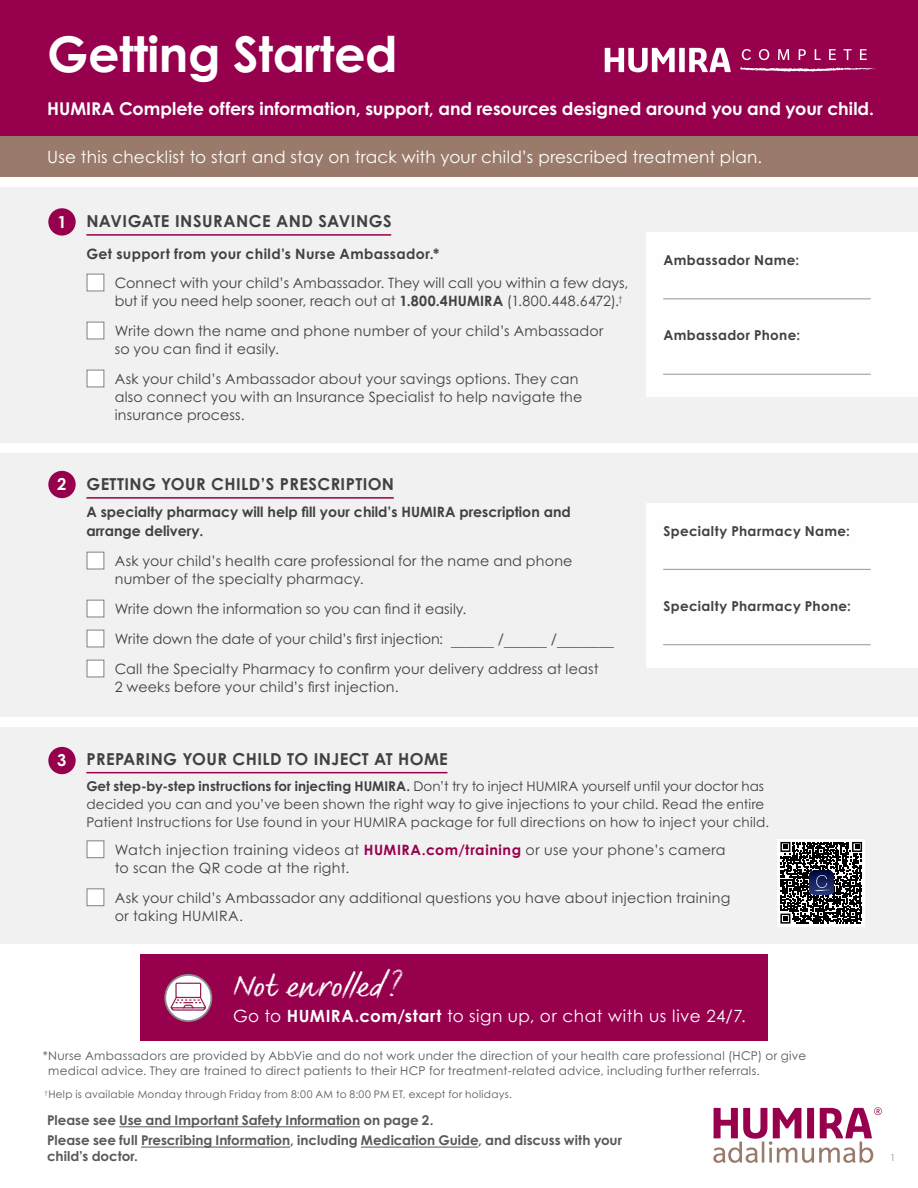
<style>
.page{position:relative;width:918px;height:1188px;background:#fff}
.page>*{position:absolute;margin:0;border:0;box-sizing:border-box;transform-origin:0 0}
.t1{font:700 49.2px "Century Gothic Pro";letter-spacing:-.01em;color:#fff}
.t2{font:31.8px "FS Sammy";letter-spacing:.005em;color:#fff}
.t3{font:700 17.7px "Century Gothic Pro";letter-spacing:-.005em;color:#fff}
.t4{font:16.8px "Century Gothic Pro";letter-spacing:.015em;color:#fff}
.t5{font:700 16.5px "Century Gothic Pro";letter-spacing:.025em;color:#414042}
.t6{font:14.25px/18px "Century Gothic Pro";letter-spacing:.015em;color:#414042}
.t7{font:700 14.25px/19.5px "Century Gothic Pro";color:#414042}
.t8{font:700 14.25px "Century Gothic Pro";letter-spacing:.025em;color:#414042}
.t9{font:700 13.65px "Century Gothic Pro";letter-spacing:.025em;color:#414042}
.t10{font:13.5px/18px "Century Gothic Pro";letter-spacing:.01em;color:#414042}
.t11{font:700 13.5px/20.2px "Century Gothic Pro";color:#58595b}
.t12{font:12px/14.4px "Century Gothic Pro";letter-spacing:.02em;color:#58595b}
.t13{font:10.5px "Century Gothic Pro";letter-spacing:.025em;color:#58595b}
.t14{font:9.75px "Century Gothic Pro";color:#939598}
.s1{color:#fff}
.s2{font-weight:700}
.s3{font-weight:700;color:#96004d}
.s4{font-size:37.5px}
</style>
<div class="page">
<div style="left:0;top:0;width:918px;height:140px;background:#96004d"></div>
<div style="left:0;top:137px;width:918px;height:40px;background:#9a7a6a"></div>
<svg style="left:742px;top:49px;width:9px;height:11px"></svg>
<svg style="left:759px;top:49px;width:10px;height:11px"></svg>
<svg style="left:778px;top:49px;width:11px;height:11px"></svg>
<svg style="left:799px;top:49px;width:7px;height:11px"></svg>
<svg style="left:815px;top:49px;width:6px;height:11px"></svg>
<svg style="left:829px;top:49px;width:7px;height:11px"></svg>
<svg style="left:844px;top:49px;width:8px;height:11px"></svg>
<svg style="left:860px;top:49px;width:7px;height:11px"></svg>
<div style="left:679px;top:48px;width:6px;height:24px;background:#fff"></div>
<svg style="left:605px;top:48px;width:70px;height:24px"></svg>
<svg style="left:689px;top:48px;width:42px;height:24px"></svg>
<svg style="left:740px;top:67px;width:136px;height:5px"></svg>
<svg style="left:713px;top:1107px;width:169px;height:56px"></svg>
<hr style="left:119px;top:1127px;width:241px;height:1px;background:#58595b">
<hr style="left:141px;top:1147px;width:149px;height:1px;background:#58595b">
<hr style="left:361px;top:1147px;width:117px;height:1px;background:#58595b">
<div style="left:0;top:454px;width:918px;height:263px;background:#f1f1f2"></div>
<div style="left:48px;top:471px;width:28px;height:27px;background:#96004d;border-radius:50%"></div>
<hr style="left:86px;top:497px;width:308px;height:2px;background:#96004d">
<div style="left:87px;top:552px;width:17px;height:17px;background:#fff;border:1px solid #808285"></div>
<div style="left:87px;top:600px;width:17px;height:17px;background:#fff;border:1px solid #808285"></div>
<div style="left:87px;top:630px;width:17px;height:17px;background:#fff;border:1px solid #808285"></div>
<div style="left:87px;top:660px;width:17px;height:17px;background:#fff;border:1px solid #808285"></div>
<div style="left:646px;top:503px;width:272px;height:165px;background:#fff"></div>
<hr style="left:663px;top:569px;width:208px;height:1px;background:#939598">
<hr style="left:663px;top:644px;width:208px;height:1px;background:#939598">
<div style="left:0;top:188px;width:918px;height:255px;background:#f1f1f2"></div>
<div style="left:646px;top:233px;width:272px;height:164px;background:#fff"></div>
<hr style="left:663px;top:298px;width:208px;height:1px;background:#939598">
<hr style="left:663px;top:374px;width:208px;height:1px;background:#939598">
<div style="left:48px;top:208px;width:28px;height:28px;background:#96004d;border-radius:50%"></div>
<hr style="left:86px;top:234px;width:305px;height:2px;background:#96004d">
<div style="left:87px;top:274px;width:17px;height:17px;background:#fff;border:1px solid #808285"></div>
<div style="left:87px;top:322px;width:17px;height:17px;background:#fff;border:1px solid #808285"></div>
<div style="left:87px;top:370px;width:17px;height:17px;background:#fff;border:1px solid #808285"></div>
<div style="left:141px;top:954px;width:627px;height:87px;background:#96004d"></div>
<svg style="left:165px;top:975px;width:46px;height:46px"></svg>
<div style="left:164px;top:974px;width:48px;height:48px;border:2px solid #8a8c8e;border-radius:50%"></div>
<svg style="left:169px;top:982px;width:38px;height:29px"></svg>
<div style="left:0;top:728px;width:918px;height:216px;background:#f1f1f2"></div>
<div style="left:48px;top:747px;width:28px;height:27px;background:#96004d;border-radius:50%"></div>
<hr style="left:86px;top:772px;width:361px;height:1px;background:#96004d">
<div style="left:87px;top:840px;width:17px;height:18px;background:#fff;border:1px solid #808285"></div>
<div style="left:87px;top:888px;width:17px;height:18px;background:#fff;border:1px solid #808285"></div>
<div style="left:778px;top:839px;width:87px;height:87px;background:#fff"></div>
<svg style="left:780px;top:842px;width:82px;height:82px"></svg>
<img style="left:809px;top:871px;width:24px;height:24px">
<h1 class="t1" style="left:47px;top:24px;width:352px">Getting Started</h1>
<p class="t3" style="left:47px;top:97px;width:828px">HUMIRA Complete offers information, support, and resources designed around you and your child.</p>
<p class="t4" style="left:47px;top:147px;width:717px">Use this checklist to start and stay on track with your child’s prescribed treatment plan.</p>
<p class="t5" style="left:58px;top:211px;width:336px"><span class="s1">1</span> NAVIGATE INSURANCE AND SAVINGS</p>
<p class="t8" style="left:86px;top:245px;width:355px">Get support from your child’s Nurse Ambassador.*</p>
<p class="t6" style="left:115px;top:274px;width:515px">Connect with your child’s Ambassador. They will call you within a few days, but if you need help sooner, reach out at <span class="s2">1.800.4HUMIRA</span> (1.800.448.6472).<sup>†</sup></p>
<p class="t6" style="left:115px;top:322px;width:490px">Write down the name and phone number of your child’s Ambassador so you can find it easily.</p>
<p class="t6" style="left:115px;top:370px;width:469px">Ask your child’s Ambassador about your savings options. They can also connect you with an Insurance Specialist to help navigate the insurance process.</p>
<p class="t5" style="left:57px;top:474px;width:338px"><span class="s1">2</span> GETTING YOUR CHILD’S PRESCRIPTION</p>
<p class="t7" style="left:86px;top:501px;width:486px">A specialty pharmacy will help fill your child’s HUMIRA prescription and arrange delivery.</p>
<p class="t6" style="left:115px;top:552px;width:459px">Ask your child’s health care professional for the name and phone number of the specialty pharmacy.</p>
<p class="t6" style="left:115px;top:594px;width:501px;line-height:30px">Write down the information so you can find it easily.<br>Write down the date of your child’s first injection: ______ /______ /________<br>Call the Specialty Pharmacy to confirm your delivery address at least</p>
<p class="t6" style="left:115px;top:678px;width:286px">2 weeks before your child’s first injection.</p>
<p class="t9" style="left:664px;top:252px;width:137px">Ambassador Name:</p>
<p class="t9" style="left:664px;top:327px;width:138px">Ambassador Phone:</p>
<p class="t9" style="left:664px;top:522px;width:188px">Specialty Pharmacy Name:</p>
<p class="t9" style="left:664px;top:597px;width:189px">Specialty Pharmacy Phone:</p>
<p class="t5" style="left:57px;top:749px;width:392px"><span class="s1">3</span> PREPARING YOUR CHILD TO INJECT AT HOME</p>
<p class="t10" style="left:86px;top:777px;width:684px"><span class="s2">Get step-by-step instructions for injecting HUMIRA.</span> Don’t try to inject HUMIRA yourself until your doctor has decided you can and you’ve been shown the right way to give injections to your child. Read the entire<br>Patient Instructions for Use found in your HUMIRA package for full directions on how to inject your child.</p>
<p class="t6" style="left:115px;top:841px;width:612px">Watch injection training videos at <span class="s3">HUMIRA.com/training</span> or use your phone’s camera to scan the QR code at the right.</p>
<p class="t6" style="left:115px;top:889px;width:617px">Ask your child’s Ambassador any additional questions you have about injection training or taking HUMIRA.</p>
<h2 class="t2" style="left:233px;top:967px;width:167px">Not enrolled<span class="s4">?</span></h2>
<p class="t4" style="left:233px;top:1006px;width:514px">Go to <span class="s2">HUMIRA.com/start</span> to sign up, or chat with us live 24/7.</p>
<p class="t12" style="left:48px;top:1049px;width:759px;text-indent:-5px">*Nurse Ambassadors are provided by AbbVie and do not work under the direction of your health care professional (HCP) or give medical advice. They are trained to direct patients to their HCP for treatment-related advice, including further referrals.</p>
<p class="t13" style="left:45px;top:1088px;width:469px"><sup>†</sup>Help is available Monday through Friday from 8:00 AM to 8:00 PM ET, except for holidays.</p>
<p class="t11" style="left:47px;top:1109px;width:576px">Please see Use and Important Safety Information on page 2.<br>Please see full Prescribing Information, including Medication Guide, and discuss with your</p>
<p class="t11" style="left:47px;top:1146px;width:92px">child’s doctor.</p>
<p class="t14" style="left:890px;top:1152px;width:7px">1</p>
</div>
